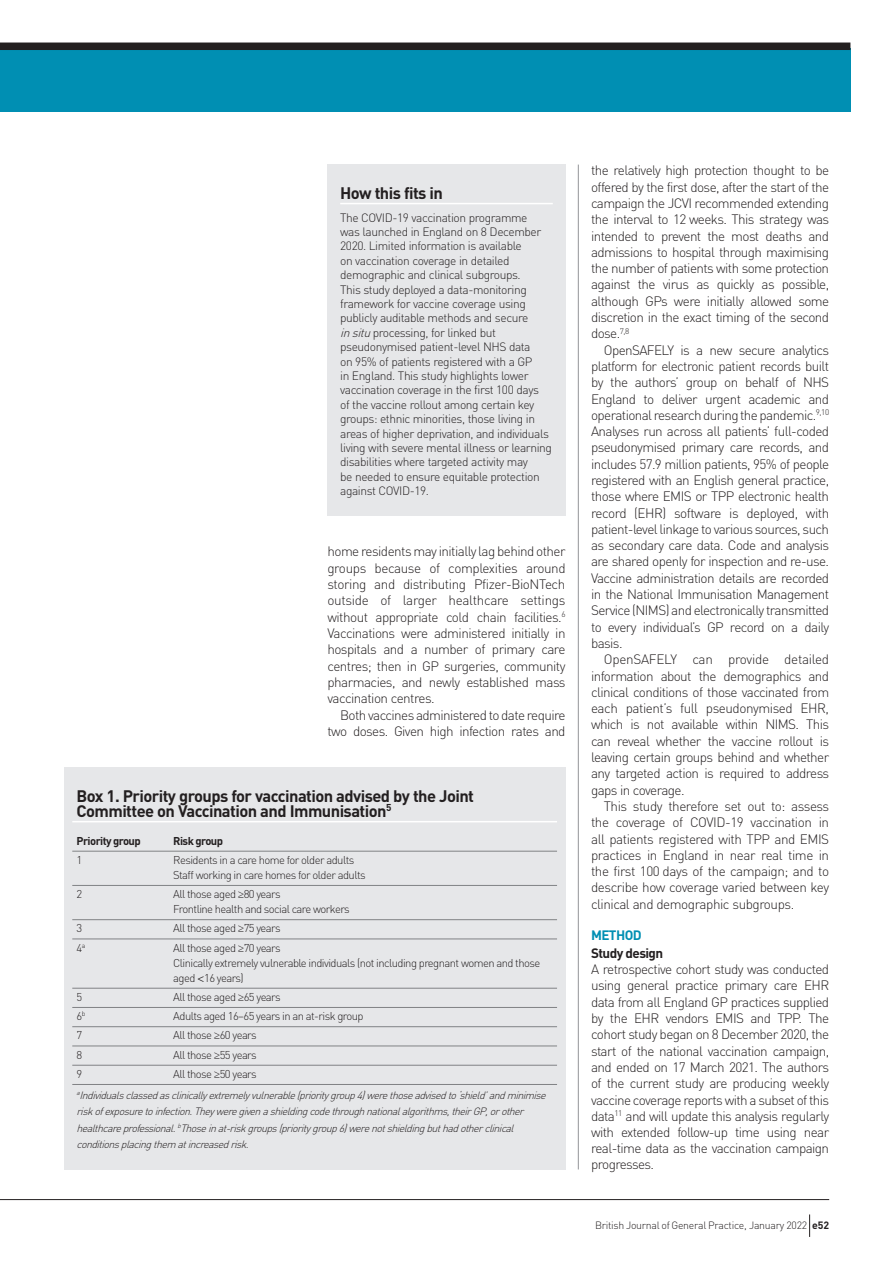
<style>
.page{position:relative;width:893px;height:1263px;background:#fff}
.page>*{position:absolute;margin:0;border:0;box-sizing:border-box;transform-origin:0 0}
.t1{font:700 16.5px/15px "DIN";letter-spacing:-.035em;color:#231f20}
.t2{font:300 13.5px/16.4px "DIN";letter-spacing:-.045em;color:#231f20;text-align:justify}
.t3{font:700 13.5px "DIN";letter-spacing:-.045em;color:#231f20}
.t4{font:700 13.5px "DIN";letter-spacing:-.045em;color:#008fb3}
.t5{font:300 12px/14.4px "DIN";letter-spacing:-.035em;color:#231f20}
.t6{font:300 11.25px/15px "DIN";letter-spacing:-.05em;color:#231f20}
.t7{font:700 11.25px "DIN";letter-spacing:-.05em;color:#231f20}
.t8{font:italic 300 10.5px/16.5px "DIN";color:#231f20}
.t9{font:300 10.5px "DIN";letter-spacing:-.025em;color:#231f20}
.s1{font-style:italic}
.s2{font-family:"Helvetica"}
.s3{font-weight:700}
</style>
<div class="page">
<div style="left:0;top:48px;width:850px;height:63px;background:#008fb3"></div>
<div style="left:0;top:43px;width:850px;height:7px;background:#231f20"></div>
<hr style="left:578px;top:165px;width:1px;height:1004px;background:#939598">
<div style="left:327px;top:165px;width:239px;height:351px;background:#e6e7e9"></div>
<hr style="left:340px;top:203px;width:213px;height:1px;background:#fff">
<div style="left:64px;top:767px;width:502px;height:402px;background:#e6e7e9"></div>
<hr style="left:72px;top:821px;width:485px;height:1px;background:#fff">
<hr style="left:72px;top:851px;width:485px;height:1px;background:#808285">
<hr style="left:72px;top:885px;width:485px;height:1px;background:#808285">
<hr style="left:72px;top:919px;width:485px;height:1px;background:#808285">
<hr style="left:72px;top:938px;width:485px;height:1px;background:#808285">
<hr style="left:72px;top:988px;width:485px;height:1px;background:#808285">
<hr style="left:72px;top:1007px;width:485px;height:1px;background:#808285">
<hr style="left:72px;top:1026px;width:485px;height:1px;background:#808285">
<hr style="left:72px;top:1045px;width:485px;height:1px;background:#808285">
<hr style="left:72px;top:1065px;width:485px;height:1px;background:#808285">
<hr style="left:72px;top:1084px;width:485px;height:1px;background:#808285">
<hr style="left:0;top:1199px;width:829px;height:1px;background:#231f20">
<svg style="left:809px;top:1214px;width:1px;height:23px"></svg>
<p class="t1" style="left:340px;top:184px;width:104px">How this fits in</p>
<p class="t5" style="left:340px;top:210px;width:213px">The COVID-19 vaccination programme<br>was launched in England on 8 December 2020. Limited information is available<br>on vaccination coverage in detailed demographic and clinical subgroups.<br>This study deployed a data-monitoring framework for vaccine coverage using publicly auditable methods and secure <span class="s1">insitu</span>processing, for linked but pseudonymised patient-level NHS data<br>on 95% of patients registered with a GP<br>in England. This study highlights lower vaccination coverage in the first 100 days<br>of the vaccine rollout among certain key groups: ethnic minorities, those living in areas of higher deprivation, and individuals living with severe mental illness or learning disabilities where targeted activity may<br>be needed to ensure equitable protection against COVID-19.</p>
<p class="t2" style="left:327px;top:543px;width:240px">home residents may initially lag behind other groups because of complexities around storing and distributing Pfizer-BioNTech outside of larger healthcare settings without appropriate cold chain facilities.<sup>6<br></sup>Vaccinations were administered initially in hospitals and a number of primary care centres; then in GP surgeries, community pharmacies, and newly established mass vaccination centres.</p>
<p class="t2" style="left:327px;top:707px;width:240px;text-align:right">Both vaccines administered to date require two doses. Given high infection rates and</p>
<p class="t1" style="left:77px;top:788px;width:399px">Box 1. Priority groups for vaccination advised by the Joint<br>Committee on Vaccination and Immunisation<sup>5</sup></p>
<p class="t7" style="left:77px;top:833px;width:66px">Priority group</p>
<p class="t7" style="left:173px;top:833px;width:51px">Risk group</p>
<p class="t6" style="left:77px;top:852px;width:7px">1</p>
<p class="t6" style="left:173px;top:852px;width:194px">Residents in a care home for older adults<br>Staff working in care homes for older adults</p>
<p class="t6" style="left:77px;top:886px;width:7px">2</p>
<p class="t6" style="left:173px;top:886px;width:178px">All those aged <span class="s2">≥</span>80 years<br>Frontline health and social care workers</p>
<p class="t6" style="left:77px;top:921px;width:7px">3</p>
<p class="t6" style="left:173px;top:921px;width:109px">All those aged <span class="s2">≥</span>75 years</p>
<p class="t6" style="left:77px;top:940px;width:10px">4<sup>a</sup></p>
<p class="t6" style="left:173px;top:940px;width:369px">All those aged <span class="s2">≥</span>70 years<br>Clinically extremely vulnerable individuals (not including pregnant women and those aged <span class="s2">&lt;</span>16 years)</p>
<p class="t6" style="left:77px;top:989px;width:7px">5</p>
<p class="t6" style="left:173px;top:989px;width:109px">All those aged <span class="s2">≥</span>65 years</p>
<p class="t6" style="left:77px;top:1008px;width:10px">6<sup>b</sup></p>
<p class="t6" style="left:173px;top:1008px;width:192px">Adults aged 16–65 years in an at-risk group</p>
<p class="t6" style="left:77px;top:1028px;width:7px">7</p>
<p class="t6" style="left:173px;top:1028px;width:85px">All those <span class="s2">≥</span>60 years</p>
<p class="t6" style="left:77px;top:1047px;width:7px">8</p>
<p class="t6" style="left:173px;top:1047px;width:85px">All those <span class="s2">≥</span>55 years</p>
<p class="t6" style="left:77px;top:1066px;width:7px">9</p>
<p class="t6" style="left:173px;top:1066px;width:85px">All those <span class="s2">≥</span>50 years</p>
<p class="t8" style="left:77px;top:1086px;width:474px"><sup>a</sup>Individualsclassedasclinicallyextremelyvulnerable(prioritygroup4)werethoseadvisedto‘shield’andminimise riskofexposuretoinfection.Theyweregivenashieldingcodethroughnationalalgorithms,theirGP,orother healthcareprofessional.<sup>b</sup>Thoseinat-riskgroups(prioritygroup6)werenotshieldingbuthadotherclinical conditionsplacingthem atincreasedrisk.</p>
<p class="t2" style="left:591px;top:162px;width:240px">the relatively high protection thought to be offered by the first dose, after the start of the campaign the JCVI recommended extending the interval to 12 weeks. This strategy was intended to prevent the most deaths and admissions to hospital through maximising the number of patients with some protection against the virus as quickly as possible, although GPs were initially allowed some discretion in the exact timing of the second dose.<sup>7,8</sup></p>
<p class="t2" style="left:591px;top:341px;width:240px;text-indent:13px">OpenSAFELY is a new secure analytics platform for electronic patient records built by the authors’ group on behalf of NHS England to deliver urgent academic and operational research during the pandemic.<sup>9,10<br></sup>Analyses run across all patients’ full-coded pseudonymised primary care records, and includes 57.9 million patients, 95% of people registered with an English general practice, those where EMIS or TPP electronic health record (EHR) software is deployed, with patient-level linkage to various sources, such as secondary care data. Code and analysis are shared openly for inspection and re-use.<br>Vaccine administration details are recorded in the National Immunisation Management Service (NIMS) and electronically transmitted to every individual’s GP record on a daily basis.</p>
<p class="t2" style="left:591px;top:651px;width:240px;text-indent:13px">OpenSAFELY can provide detailed information about the demographics and clinical conditions of those vaccinated from each patient’s full pseudonymised EHR, which is not available within NIMS. This can reveal whether the vaccine rollout is leaving certain groups behind and whether any targeted action is required to address gaps in coverage.</p>
<p class="t2" style="left:591px;top:798px;width:240px;text-indent:13px">This study therefore set out to: assess the coverage of COVID-19 vaccination in all patients registered with TPP and EMIS practices in England in near real time in the first 100 days of the campaign; and to describe how coverage varied between key clinical and demographic subgroups.</p>
<p class="t4" style="left:591px;top:926px;width:52px">METHOD</p>
<p class="t3" style="left:591px;top:944px;width:74px">Study design</p>
<p class="t2" style="left:591px;top:961px;width:240px">A retrospective cohort study was conducted using general practice primary care EHR data from all England GP practices supplied by the EHR vendors EMIS and TPP. The cohort study began on 8 December 2020, the start of the national vaccination campaign, and ended on 17 March 2021. The authors of the current study are producing weekly vaccine coverage reports with a subset of this data<sup>11</sup> and will update this analysis regularly with extended follow-up time using near real-time data as the vaccination campaign progresses.</p>
<p class="t9" style="left:595px;top:1219px;width:236px">British Journal of General Practice, January 2022 <span class="s3">e52</span></p>
</div>
